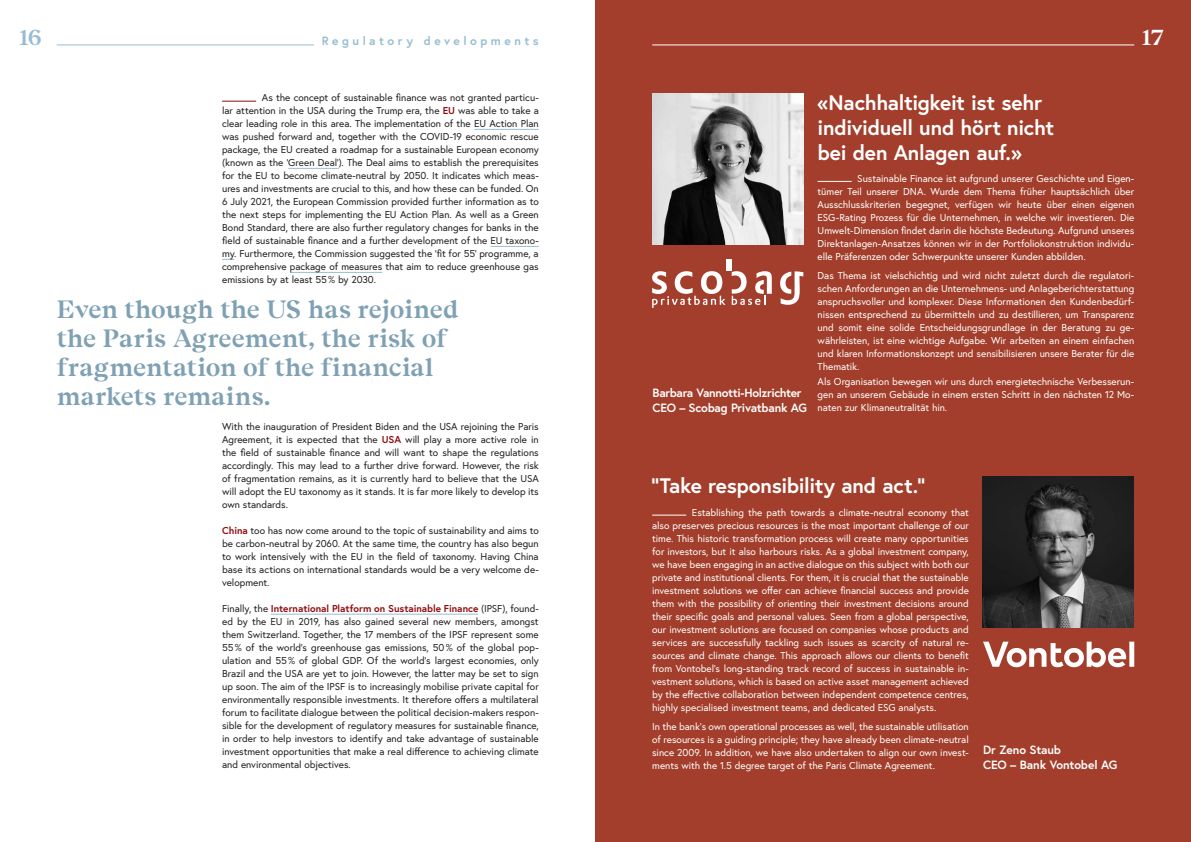
<style>
.page{position:relative;width:1191px;height:842px;background:#fff}
.page>*{position:absolute;margin:0;border:0;box-sizing:border-box;transform-origin:0 0}
.t1{font:600 25px/29px "Beirut Display";color:#7fa1b4}
.t2{font:600 22px "Beirut Display";color:#98bdd2}
.t3{font:600 22px "Beirut Display";color:#fff}
.t4{font:700 21px/25.2px "Europa";letter-spacing:-.015em;color:#fff}
.t5{font:700 12px/14.4px "Europa";letter-spacing:-.02em;color:#fff}
.t6{font:700 12px "Europa";letter-spacing:.29em;color:#98bdd2}
.t7{font:10px/13px "Europa";letter-spacing:-.005em;color:#231f20;text-align:justify}
.t8{font:10px/13px "Europa";letter-spacing:-.005em;color:#fff;text-align:justify}
.s1{font-weight:700;color:#910b0f}
</style>
<div class="page">
<div style="left:595px;top:0;width:596px;height:842px;background:#a23e2b"></div>
<hr style="left:474px;top:129px;width:65px;height:1px;background:#98bdd2">
<hr style="left:288px;top:168px;width:51px;height:1px;background:#98bdd2">
<hr style="left:490px;top:246px;width:49px;height:1px;background:#98bdd2">
<svg style="left:222px;top:259px;width:12px;height:1px"></svg>
<hr style="left:290px;top:272px;width:92px;height:1px;background:#98bdd2">
<hr style="left:271px;top:614px;width:207px;height:1px;background:#98bdd2">
<hr style="left:222px;top:101px;width:34px;height:1px;background:#910b0f">
<hr style="left:652px;top:45px;width:482px;height:1px;background:#fff">
<img style="left:652px;top:94px;width:151px;height:151px">
<hr style="left:817px;top:181px;width:34px;height:1px;background:#fff">
<svg style="left:780px;top:271px;width:23px;height:34px"></svg>
<div style="left:726px;top:259px;width:5px;height:12px;background:#fff"></div>
<svg style="left:652px;top:271px;width:73px;height:37px"></svg>
<svg style="left:731px;top:271px;width:41px;height:34px"></svg>
<hr style="left:57px;top:45px;width:257px;height:1px;background:#98bdd2">
<hr style="left:652px;top:515px;width:34px;height:1px;background:#fff">
<img style="left:982px;top:476px;width:151px;height:151px">
<svg style="left:983px;top:642px;width:151px;height:25px"></svg>
<h2 class="t2" style="left:19px;top:24px;width:25px">16</h2>
<p class="t6" style="left:322px;top:33px;width:218px">Regulatory developments</p>
<p class="t7" style="left:222px;top:91px;width:318px;text-indent:40px">As the concept of sustainable finance was not granted particu&shy;lar attention in the USA during the Trump era, the <span class="s1">EU</span> was able to take a clear leading role in this area. The implementation of the EU Action Plan was pushed forward and, together with the COVID-19 economic rescue package, the EU created a roadmap for a sustainable European economy (known as the ‘Green Deal’). The Deal aims to establish the prerequisites for the EU to become climate-neutral by 2050. It indicates which meas&shy;ures and investments are crucial to this, and how these can be funded. On 6 July 2021, the European Commission provided further information as to the next steps for implementing the EU Action Plan. As well as a Green Bond Standard, there are also further regulatory changes for banks in the field of sustainable finance and a further development of the EU taxono&shy;my. Furthermore, the Commission suggested the ‘fit for 55’ programme, a comprehensive package of measures that aim to reduce greenhouse gas emissions by at least 55% by 2030.</p>
<h1 class="t1" style="left:57px;top:296px;width:403px">Even though the US has rejoined the Paris Agreement, the risk of fragmentation of the financial markets remains.</h1>
<p class="t7" style="left:222px;top:420px;width:318px">With the inauguration of President Biden and the USA rejoining the Paris Agreement, it is expected that the <span class="s1">USA</span> will play a more active role in the field of sustainable finance and will want to shape the regulations accordingly. This may lead to a further drive forward. However, the risk of fragmentation remains, as it is currently hard to believe that the USA will adopt the EU taxonomy as it stands. It is far more likely to develop its own standards.</p>
<p class="t7" style="left:222px;top:524px;width:318px"><span class="s1">China</span> too has now come around to the topic of sustainability and aims to be carbon-neutral by 2060. At the same time, the country has also begun to work intensively with the EU in the field of taxonomy. Having China base its actions on international standards would be a very welcome de&shy;velopment.</p>
<p class="t7" style="left:222px;top:602px;width:318px">Finally, the <span class="s1">International Platform on Sustainable Finance</span> (IPSF), found&shy;ed by the EU in 2019, has also gained several new members, amongst them Switzerland. Together, the 17 members of the IPSF represent some 55% of the world’s greenhouse gas emissions, 50% of the global pop&shy;ulation and 55% of global GDP. Of the world’s largest economies, only Brazil and the USA are yet to join. However, the latter may be set to sign up soon. The aim of the IPSF is to increasingly mobilise private capital for environmentally responsible investments. It therefore offers a multilateral forum to facilitate dialogue between the political decision-makers respon&shy;sible for the development of regulatory measures for sustainable finance, in order to help investors to identify and take advantage of sustainable investment opportunities that make a real difference to achieving climate and environmental objectives.</p>
<h2 class="t3" style="left:1141px;top:24px;width:24px">17</h2>
<p class="t5" style="left:652px;top:386px;width:156px">Barbara Vannotti-Holzrichter<br>CEO – Scobag Privatbank AG</p>
<h3 class="t4" style="left:817px;top:89px;width:238px">«Nachhaltigkeit ist sehr individuell und hört nicht bei den Anlagen auf.»</h3>
<p class="t8" style="left:817px;top:172px;width:318px;text-indent:40px">Sustainable Finance ist aufgrund unserer Geschichte und Eigen&shy;tümer Teil unserer DNA. Wurde dem Thema früher hauptsächlich über Ausschlusskriterien begegnet, verfügen wir heute über einen eigenen ESG-Rating Prozess für die Unternehmen, in welche wir investieren. Die Umwelt-Dimension findet darin die höchste Bedeutung. Aufgrund unseres Direktanlagen-Ansatzes können wir in der Portfoliokonstruktion individu&shy;elle Präferenzen oder Schwerpunkte unserer Kunden abbilden.</p>
<p class="t8" style="left:817px;top:268px;width:318px">Das Thema ist vielschichtig und wird nicht zuletzt durch die regulatori&shy;schen Anforderungen an die Unternehmens- und Anlageberichterstattung anspruchsvoller und komplexer. Diese Informationen den Kundenbedürf&shy;nissen entsprechend zu übermitteln und zu destillieren, um Transparenz und somit eine solide Entscheidungsgrundlage in der Beratung zu ge&shy;währleisten, ist eine wichtige Aufgabe. Wir arbeiten an einem einfachen und klaren Informationskonzept und sensibilisieren unsere Berater für die Thematik.</p>
<p class="t8" style="left:817px;top:375px;width:318px">Als Organisation bewegen wir uns durch energietechnische Verbesserun&shy;gen an unserem Gebäude in einem ersten Schritt in den nächsten 12 Mo&shy;naten zur Klimaneutralität hin.</p>
<h3 class="t4" style="left:651px;top:472px;width:276px">“Take responsibility and act.”</h3>
<p class="t8" style="left:652px;top:506px;width:318px;text-indent:40px">Establishing the path towards a climate-neutral economy that also preserves precious resources is the most important challenge of our time. This historic transformation process will create many opportunities for investors, but it also harbours risks. As a global investment company, we have been engaging in an active dialogue on this subject with both our private and institutional clients. For them, it is crucial that the sustainable investment solutions we offer can achieve financial success and provide them with the possibility of orienting their investment decisions around their specific goals and personal values. Seen from a global perspective, our investment solutions are focused on companies whose products and services are successfully tackling such issues as scarcity of natural re&shy;sources and climate change. This approach allows our clients to benefit from Vontobel‘s long-standing track record of success in sustainable in&shy;vestment solutions, which is based on active asset management achieved by the effective collaboration between independent competence centres, highly specialised investment teams, and dedicated ESG analysts.</p>
<p class="t8" style="left:652px;top:719px;width:318px">In the bank’s own operational processes as well, the sustainable utilisation of resources is a guiding principle; they have already been climate-neutral since 2009. In addition, we have also undertaken to align our own invest&shy;ments with the 1.5 degree target of the Paris Climate Agreement.</p>
<p class="t5" style="left:983px;top:743px;width:136px">Dr Zeno Staub<br>CEO – Bank Vontobel AG</p>
</div>
